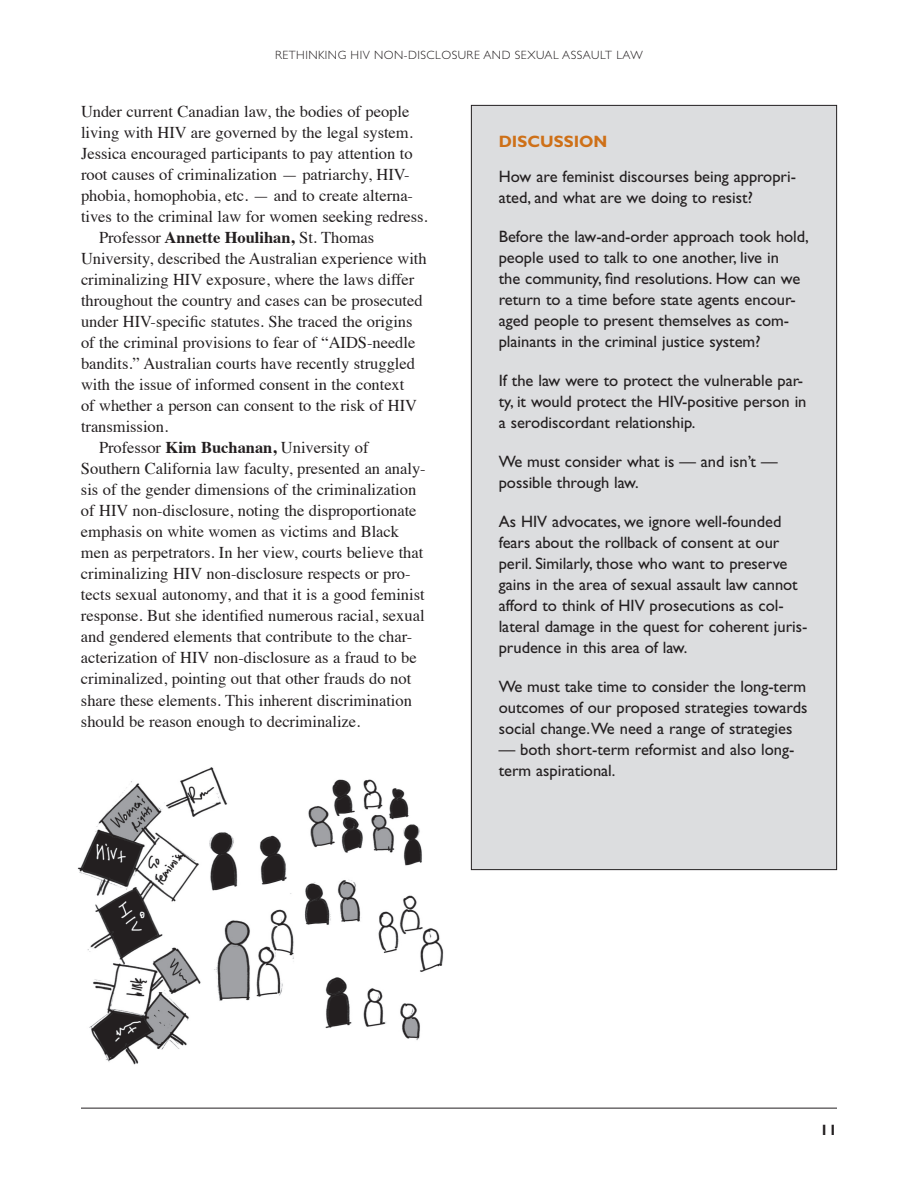
<style>
.page{position:relative;width:918px;height:1188px;background:#fff}
.page>*{position:absolute;margin:0;border:0;box-sizing:border-box;transform-origin:0 0}
.t1{font:16.5px "Times";color:#231f20}
.t2{font:16.5px/21px "Gill Sans";color:#231f20}
.t3{font:700 16.5px "Gill Sans";color:#ce7018}
.t4{font:700 15px "Gill Sans";color:#231f20}
.t5{font:300 12px "Gill Sans";letter-spacing:.04em;color:#231f20}
.s1{font-weight:700}
</style>
<div class="page">
<hr style="left:81px;top:1108px;width:756px;height:1px;background:#231f20">
<div style="left:471px;top:105px;width:366px;height:765px;background:#dcdddf"></div>
<img style="left:77px;top:767px;width:367px;height:298px">
<p class="t5" style="left:275px;top:48px;width:365px">RETHINKI NG H IV NON-DISCLOSURE AND SEXUAL ASSAULT LAW</p>
<p class="t1" style="left:81px;top:96px;width:330px">Under current Canadian law, the bodies of people</p>
<p class="t1" style="left:81px;top:117px;width:333px">living with HIV are governed by the legal system.</p>
<p class="t1" style="left:81px;top:138px;width:333px">Jessica encouraged participants to pay attention to</p>
<p class="t1" style="left:81px;top:159px;width:330px">root causes of criminalization — patriarchy, HIV-</p>
<p class="t1" style="left:81px;top:180px;width:334px">phobia, homophobia, etc. — and to create alterna-</p>
<p class="t1" style="left:81px;top:201px;width:348px">tives to the criminal law for women seeking redress.</p>
<p class="t1" style="left:99px;top:222px;width:277px">Professor <span class="s1">Annette Houlihan,</span> St. Thomas</p>
<p class="t1" style="left:81px;top:243px;width:347px">University, described the Australian experience with</p>
<p class="t1" style="left:81px;top:264px;width:335px">criminalizing HIV exposure, where the laws differ</p>
<p class="t1" style="left:81px;top:285px;width:343px">throughout the country and cases can be prosecuted</p>
<p class="t1" style="left:81px;top:306px;width:333px">under HIV-specific statutes. She traced the origins</p>
<p class="t1" style="left:81px;top:327px;width:336px">of the criminal provisions to fear of “AIDS-needle</p>
<p class="t1" style="left:81px;top:348px;width:336px">bandits.” Australian courts have recently struggled</p>
<p class="t1" style="left:81px;top:369px;width:325px">with the issue of informed consent in the context</p>
<p class="t1" style="left:81px;top:390px;width:338px">of whether a person can consent to the risk of HIV</p>
<p class="t1" style="left:81px;top:411px;width:89px">transmission.</p>
<p class="t1" style="left:99px;top:432px;width:271px">Professor <span class="s1">Kim Buchanan,</span> University of</p>
<p class="t1" style="left:81px;top:453px;width:346px">Southern California law faculty, presented an analy-</p>
<p class="t1" style="left:81px;top:474px;width:337px">sis of the gender dimensions of the criminalization</p>
<p class="t1" style="left:81px;top:495px;width:337px">of HIV non-disclosure, noting the disproportionate</p>
<p class="t1" style="left:81px;top:516px;width:320px">emphasis on white women as victims and Black</p>
<p class="t1" style="left:81px;top:537px;width:344px">men as perpetrators. In her view, courts believe that</p>
<p class="t1" style="left:81px;top:559px;width:331px">criminalizing HIV non-disclosure respects or pro-</p>
<p class="t1" style="left:81px;top:580px;width:345px">tects sexual autonomy, and that it is a good feminist</p>
<p class="t1" style="left:81px;top:601px;width:345px">response. But she identified numerous racial, sexual</p>
<p class="t1" style="left:81px;top:622px;width:333px">and gendered elements that contribute to the char-</p>
<p class="t1" style="left:81px;top:643px;width:337px">acterization of HIV non-disclosure as a fraud to be</p>
<p class="t1" style="left:81px;top:664px;width:332px">criminalized, pointing out that other frauds do not</p>
<p class="t1" style="left:81px;top:685px;width:333px">share these elements. This inherent discrimination</p>
<p class="t1" style="left:81px;top:706px;width:281px">should be reason enough to decriminalize.</p>
<p class="t3" style="left:499px;top:132px;width:110px">DISCUSSION</p>
<p class="t2" style="left:499px;top:166px;width:299px">How are feminist discourses being appropri&shy;ated, and what are we doing to resist?</p>
<p class="t2" style="left:499px;top:226px;width:312px">Before the law-and-order approach took hold, people used to talk to one another, live in<br>the community, find resolutions. How can we return to a time before state agents encour&shy;aged people to present themselves as com&shy;plainants in the criminal justice system?</p>
<p class="t2" style="left:499px;top:370px;width:309px">If the law were to protect the vulnerable par&shy;ty, it would protect the HIV-positive person in a serodiscordant relationship.</p>
<p class="t2" style="left:499px;top:451px;width:280px">We must consider what is — and isn’t — possible through law.</p>
<p class="t2" style="left:499px;top:511px;width:310px">As HIV advocates, we ignore well-founded fears about the rollback of consent at our peril. Similarly, those who want to preserve gains in the area of sexual assault law cannot afford to think of HIV prosecutions as col&shy;lateral damage in the quest for coherent juris&shy;prudence in this area of law.</p>
<p class="t2" style="left:499px;top:676px;width:310px;text-align:justify">We must take time to consider the long-term outcomes of our proposed strategies towards social change. We need a range of strategies</p>
<p class="t2" style="left:499px;top:739px;width:297px">— both short-term reformist and also long&shy;term aspirational.</p>
<p class="t4" style="left:820px;top:1121px;width:18px">11</p>
</div>
